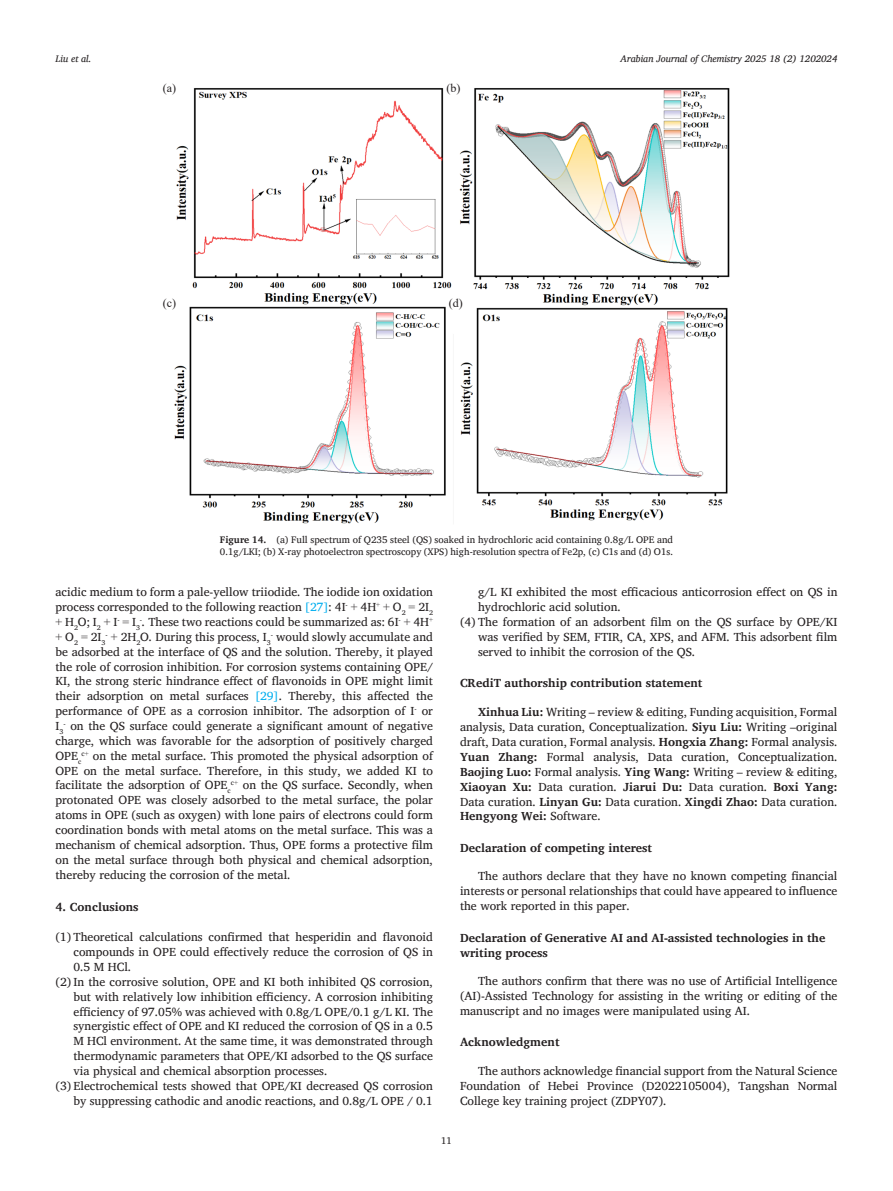
<style>
.page{position:relative;width:893px;height:1191px;background:#fff}
.page>*{position:absolute;margin:0;border:0;box-sizing:border-box;transform-origin:0 0}
.para_last{font:12px/14.9px "Charis SIL";color:#231f20;text-align:justify}
.para_first_last{font:12px/15px "Charis SIL";color:#231f20;text-align:justify}
.listtext_1_Arabic_mi{font:12px/14.9px "Charis SIL";color:#231f20;text-align:justify}
.Head-A{font:700 12px/15px "Charis SIL";color:#231f20}
.t1{font:12px "Times New Roman";color:#231f20}
.float_figure_figure{font:9.75px/11.7px "Charis SIL";color:#231f20}
.t2{font:italic 9.75px "Charis SIL";color:#231f20}
.s1{font-weight:700}
.s2{color:#00aeef}
.s3{font-family:"Times New Roman"}
.s4{font-style:italic}
</style>
<div class="page">
<img style="left:174px;top:88px;width:556px;height:436px">
<p class="t2" style="left:56px;top:53px;width:38px">Liu et al.</p>
<p class="t2" style="left:621px;top:53px;width:218px">Arabian Journal of Chemistry 2025 18 (2) 1202024</p>
<p class="t1" style="left:163px;top:80px;width:15px">(a)</p>
<p class="t1" style="left:163px;top:295px;width:15px">(c)</p>
<p class="t1" style="left:446px;top:80px;width:15px">(b)</p>
<p class="t1" style="left:449px;top:295px;width:15px">(d)</p>
<p class="float_figure_figure" style="left:220px;top:534px;width:455px"><span class="s1">Figure 14.</span> (a) Full spectrum of Q235 steel (QS) soaked in hydrochloric acid containing 0.8g/L OPE and<br>0.1g/LKI; (b) X-ray photoelectron spectroscopy (XPS) high-resolution spectra of Fe2p, (c) C1s and (d) O1s.</p>
<p class="para_last" style="left:56px;top:585px;width:379px">acidic medium to form a pale-yellow triiodide. The iodide ion oxidation process corresponded to the following reaction <span class="s2">[27]</span>: 4I<sup>-</sup> <span class="s3">+</span> 4H<sup>+</sup> <span class="s3">+</span> O<sub>2</sub> <span class="s3">=</span> 2I<sub>2 </sub><span class="s3">+</span> H<sub>2</sub>O; I<sub>2</sub> <span class="s3">+</span> I<sup>-</sup> <span class="s3">=</span> I<sub>3</sub><sup>-</sup><span class="s4">.</span> These two reactions could be summarized as: 6I<sup>-</sup> <span class="s3">+</span> 4H<sup>+ </sup><span class="s3">+</span> O<sub>2</sub> <span class="s3">=</span> 2I<sub>3</sub><sup>-</sup> <span class="s3">+</span> 2H<sub>2</sub>O<span class="s4">.</span> During this process, I<sub>3</sub><sup>-</sup> would slowly accumulate and be adsorbed at the interface of QS and the solution. Thereby, it played the role of corrosion inhibition. For corrosion systems containing OPE/ KI, the strong steric hindrance effect of flavonoids in OPE might limit their adsorption on metal surfaces <span class="s2">[29]</span>. Thereby, this affected the performance of OPE as a corrosion inhibitor. The adsorption of I<sup>-</sup> or I<sub>3</sub><sup>-</sup> on the QS surface could generate a significant amount of negative charge, which was favorable for the adsorption of positively charged OPE<sub>c</sub><sup>c</sup><sup>+</sup> on the metal surface. This promoted the physical adsorption of OPE on the metal surface. Therefore, in this study, we added KI to facilitate the adsorption of OPE<sub>c</sub><sup>c</sup><sup>+</sup> on the QS surface. Secondly, when protonated OPE was closely adsorbed to the metal surface, the polar atoms in OPE (such as oxygen) with lone pairs of electrons could form coordination bonds with metal atoms on the metal surface. This was a mechanism of chemical adsorption. Thus, OPE forms a protective film on the metal surface through both physical and chemical adsorption, thereby reducing the corrosion of the metal.</p>
<p class="Head-A" style="left:56px;top:899px;width:85px">4. Conclusions</p>
<p class="listtext_1_Arabic_mi" style="left:74px;top:929px;width:361px;text-indent:-18px">(1) Theoretical calculations confirmed that hesperidin and flavonoid compounds in OPE could effectively reduce the corrosion of QS in 0.5 M HCl.</p>
<p class="listtext_1_Arabic_mi" style="left:74px;top:974px;width:361px;text-indent:-18px">(2) In the corrosive solution, OPE and KI both inhibited QS corrosion, but with relatively low inhibition efficiency. A corrosion inhibiting efficiency of 97.05% was achieved with 0.8g/L OPE/0.1 g/L KI. The synergistic effect of OPE and KI reduced the corrosion of QS in a 0.5<br>M HCl environment. At the same time, it was demonstrated through thermodynamic parameters that OPE/KI adsorbed to the QS surface via physical and chemical absorption processes.</p>
<p class="listtext_1_Arabic_mi" style="left:56px;top:1078px;width:379px;text-align:right">(3) Electrochemical tests showed that OPE/KI decreased QS corrosion by suppressing cathodic and anodic reactions, and 0.8g/L OPE / 0.1</p>
<p class="listtext_1_Arabic_mi" style="left:478px;top:584px;width:361px">g/L KI exhibited the most efficacious anticorrosion effect on QS in hydrochloric acid solution.</p>
<p class="listtext_1_Arabic_mi" style="left:478px;top:614px;width:361px;text-indent:-18px">(4) The formation of an adsorbent film on the QS surface by OPE/KI was verified by SEM, FTIR, CA, XPS, and AFM. This adsorbent film served to inhibit the corrosion of the QS.</p>
<p class="Head-A" style="left:460px;top:676px;width:244px">CRediT authorship contribution statement</p>
<p class="para_first_last" style="left:460px;top:704px;width:379px;text-indent:18px"><span class="s1">Xinhua Liu:</span> Writing – review &amp; editing, Funding acquisition, Formal analysis, Data curation, Conceptualization. <span class="s1">Siyu Liu:</span> Writing –original draft, Data curation, Formal analysis. <span class="s1">Hongxia Zhang:</span> Formal analysis.<br><span class="s1">Yuan Zhang:</span> Formal analysis, Data curation, Conceptualization.<br><span class="s1">Baojing Luo:</span> Formal analysis. <span class="s1">Ying Wang:</span> Writing – review &amp; editing, <span class="s1">Xiaoyan Xu:</span> Data curation. <span class="s1">Jiarui Du:</span> Data curation. <span class="s1">Boxi Yang:<br></span>Data curation. <span class="s1">Linyan Gu:</span> Data curation. <span class="s1">Xingdi Zhao:</span> Data curation.<br><span class="s1">Hengyong Wei:</span> Software.</p>
<p class="Head-A" style="left:460px;top:840px;width:194px">Declaration of competing interest</p>
<p class="para_first_last" style="left:460px;top:868px;width:379px;text-indent:18px">The authors declare that they have no known competing financial interests or personal relationships that could have appeared to influence the work reported in this paper.</p>
<p class="Head-A" style="left:460px;top:930px;width:367px">Declaration of Generative AI and AI-assisted technologies in the writing process</p>
<p class="para_first_last" style="left:460px;top:973px;width:379px;text-indent:18px">The authors confirm that there was no use of Artificial Intelligence (AI)-Assisted Technology for assisting in the writing or editing of the manuscript and no images were manipulated using AI.</p>
<p class="Head-A" style="left:460px;top:1034px;width:101px">Acknowledgment</p>
<p class="para_first_last" style="left:460px;top:1063px;width:379px;text-indent:18px">The authors acknowledge financial support from the Natural Science Foundation of Hebei Province (D2022105004), Tangshan Normal College key training project (ZDPY07).</p>
<p class="float_figure_figure" style="left:441px;top:1134px;width:12px">11</p>
</div>
